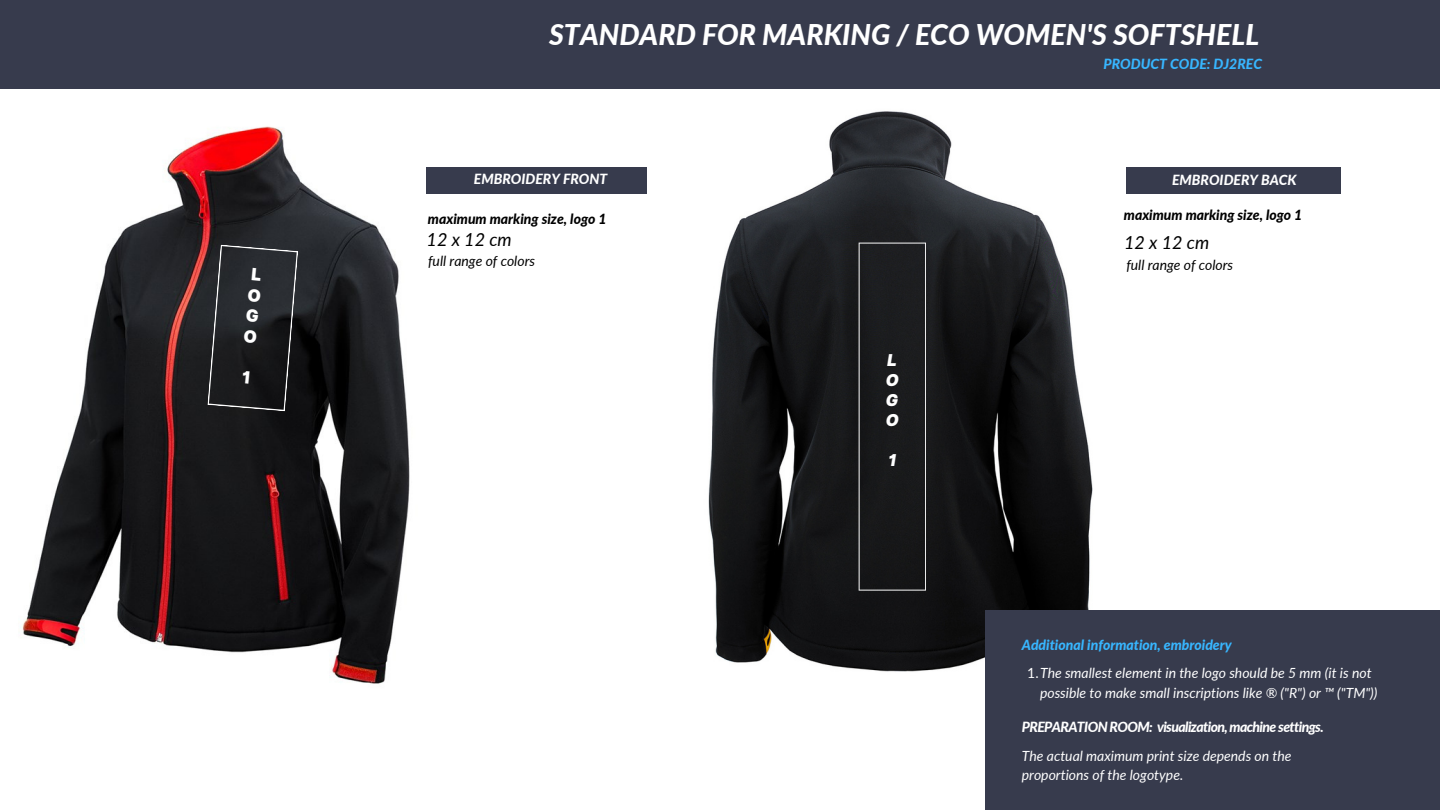
<style>
.page{position:relative;width:1440px;height:810px;background:#fff}
.page>*{position:absolute;margin:0;border:0;box-sizing:border-box;transform-origin:0 0}
.t1{font:italic 800 28.6px "Lato";color:#fff}
.t2{font:italic 18px "Lato";color:#000}
.t3{font:800 17.6px/20.6px "Articulat CF";color:#fff}
.t4{font:italic 800 17px/20px "Articulat CF";color:#fff;text-align:justify}
.t5{font:italic 14px/18.9px "Lato";color:#fff}
.t6{font:italic 800 14px "Lato";color:#000}
.t7{font:italic 800 14px "Lato";letter-spacing:-.045em;color:#fff}
.t8{font:italic 14px "Lato";color:#000}
.t9{font:italic 800 14px "Lato";color:#fff}
.t10{font:italic 800 14px "Lato";color:#38b6ff}
.s1{font-weight:800;color:#38b6ff}
.s2{font-style:normal}
</style>
<div class="page">
<div style="left:1120px;top:167px;width:220px;height:27px;background:#373b4d"></div>
<img style="left:708px;top:111px;width:417px;height:561px">
<img style="left:20px;top:126px;width:390px;height:558px">
<div style="left:426px;top:167px;width:221px;height:27px;background:#373b4d"></div>
<div style="left:0;top:0;width:1440px;height:89px;background:#373b4d"></div>
<div style="left:859px;top:243px;width:67px;height:348px;background:#1a1a1c"></div>
<div style="left:985px;top:610px;width:455px;height:200px;background:#373b4d"></div>
<svg style="left:207px;top:245px;width:91px;height:166px;background:#28292c"></svg>
<p class="t3" style="left:251px;top:263px;width:15px;rotate:6deg">L<br>O<br>G<br>O</p>
<h1 class="t1" style="left:549px;top:17px;width:712px">STANDARD FOR MARKING / ECO WOMEN'S SOFTSHELL</h1>
<p class="t10" style="left:1104px;top:55px;width:160px">PRODUCT CODE: DJ2REC</p>
<p class="t9" style="left:474px;top:170px;width:135px">EMBROIDERY FRONT</p>
<p class="t9" style="left:1172px;top:171px;width:126px">EMBROIDERY BACK</p>
<p class="t6" style="left:428px;top:210px;width:180px">maximum marking size, logo 1</p>
<p class="t6" style="left:1124px;top:206px;width:180px">maximum marking size, logo 1</p>
<p class="t2" style="left:427px;top:229px;width:87px">12 x 12 cm</p>
<p class="t8" style="left:428px;top:252px;width:108px">full range of colors</p>
<p class="t4" style="left:886px;top:349px;width:14px">L O G O</p>
<p class="t4" style="left:889px;top:449px;width:9px">1</p>
<p class="t2" style="left:1124px;top:231px;width:86px">12 x 12 cm</p>
<p class="t8" style="left:1126px;top:257px;width:108px">full range of colors</p>
<p class="t5" style="left:1027px;top:631px;width:346px;line-height:28.2px;text-indent:-5px"><span class="s1">Additional information, embroidery<br></span><span class="s2">1.</span>The smallest element in the logo should be 5 mm (it is not</p>
<p class="t5" style="left:1040px;top:683px;width:339px">possible to make small inscriptions like ® ("R") or ™ ("TM"))</p>
<p class="t7" style="left:1022px;top:718px;width:303px">PREPARATION ROOM: visualization, machine settings.</p>
<p class="t5" style="left:1022px;top:746px;width:271px">The actual maximum print size depends on the proportions of the logotype.</p>
</div>
